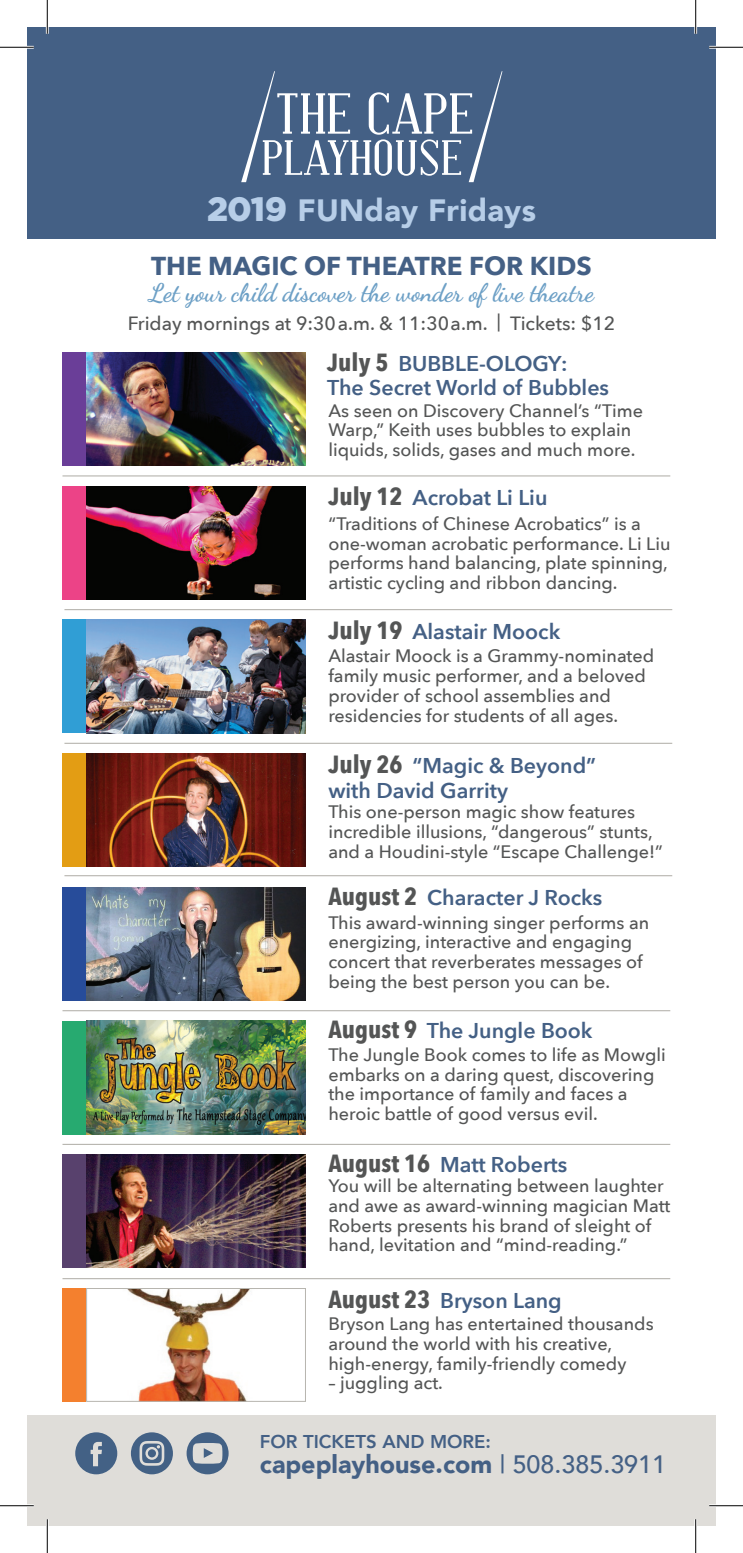
<style>
.page{position:relative;width:743px;height:1553px;background:#fff}
.page>*{position:absolute;margin:0;border:0;box-sizing:border-box;transform-origin:0 0}
.t1{font:900 30.82px "Avenir";letter-spacing:.01em;color:#b7cee8}
.t2{font:700 25.88px "Avenir Next";color:#446085}
.t3{font:900 24.97px "Avenir";color:#446085}
.t4{font:700 24.75px "Dancing Script";color:#6da0c6}
.t5{font:600 21.38px/23.6px "Avenir Next";color:#446085}
.t6{font:500 19.12px "Avenir Next";color:#545555}
.t7{font:800 18.45px "Avenir";color:#446085}
.t8{font:500 18px/19.8px "Avenir Next";color:#545555}
.s1{font-family:"Gotham";font-size:33.75px}
.s2{font-size:18px}
.s3{font-family:"Avenir Next Condensed";font-weight:700;font-size:24.75px;color:#545555}
.s4{font-weight:500}
</style>
<div class="page">
<div style="left:62px;top:352px;width:162px;height:114px;background:#6a3e98"></div>
<div style="left:62px;top:486px;width:162px;height:113px;background:#ec4387"></div>
<div style="left:62px;top:620px;width:162px;height:113px;background:#309ed5"></div>
<div style="left:62px;top:753px;width:162px;height:114px;background:#e39d14"></div>
<div style="left:62px;top:887px;width:162px;height:113px;background:#274c9a"></div>
<div style="left:62px;top:1021px;width:162px;height:113px;background:#27aa70"></div>
<div style="left:62px;top:1154px;width:162px;height:114px;background:#58416d"></div>
<div style="left:62px;top:1288px;width:162px;height:113px;background:#f4802e"></div>
<div style="left:27px;top:1415px;width:689px;height:111px;background:#dfddd9"></div>
<div style="left:27px;top:27px;width:689px;height:211px;background:#446085"></div>
<img style="left:86px;top:352px;width:219px;height:114px">
<img style="left:86px;top:486px;width:219px;height:113px">
<img style="left:86px;top:620px;width:220px;height:113px">
<img style="left:86px;top:753px;width:219px;height:114px">
<img style="left:86px;top:887px;width:219px;height:113px">
<img style="left:86px;top:1021px;width:220px;height:113px">
<img style="left:86px;top:1154px;width:220px;height:114px">
<img style="left:88px;top:1290px;width:162px;height:109px">
<div style="left:86px;top:1288px;width:220px;height:113px;border:1px solid #b7b5af"></div>
<hr style="left:62px;top:475px;width:608px;height:1px;background:#b7b5af">
<hr style="left:64px;top:609px;width:608px;height:1px;background:#b7b5af">
<hr style="left:64px;top:743px;width:608px;height:1px;background:#b7b5af">
<hr style="left:64px;top:875px;width:608px;height:1px;background:#b7b5af">
<hr style="left:62px;top:1010px;width:608px;height:1px;background:#b7b5af">
<hr style="left:62px;top:1143px;width:608px;height:2px;background:#b7b5af">
<hr style="left:62px;top:1278px;width:608px;height:1px;background:#b7b5af">
<svg style="left:241px;top:71px;width:261px;height:111px"></svg>
<svg style="left:75px;top:1432px;width:42px;height:42px"></svg>
<svg style="left:131px;top:1432px;width:42px;height:42px"></svg>
<svg style="left:186px;top:1432px;width:42px;height:42px"></svg>
<hr style="left:0;top:46px;width:34px;height:3px;background:#fff">
<hr style="left:709px;top:46px;width:33px;height:3px;background:#fff">
<hr style="left:0;top:1504px;width:34px;height:3px;background:#fff">
<hr style="left:709px;top:1504px;width:33px;height:3px;background:#fff">
<hr style="left:46px;top:0;width:3px;height:34px;background:#fff">
<hr style="left:46px;top:1519px;width:3px;height:33px;background:#fff">
<hr style="left:694px;top:0;width:3px;height:34px;background:#fff">
<hr style="left:694px;top:1519px;width:3px;height:33px;background:#fff">
<hr style="left:0;top:47px;width:34px;height:1px;background:#000">
<hr style="left:709px;top:47px;width:33px;height:1px;background:#000">
<hr style="left:0;top:1505px;width:34px;height:1px;background:#000">
<hr style="left:709px;top:1505px;width:33px;height:1px;background:#000">
<hr style="left:47px;top:0;width:1px;height:34px;background:#000">
<hr style="left:47px;top:1519px;width:1px;height:33px;background:#000">
<hr style="left:695px;top:0;width:1px;height:34px;background:#000">
<hr style="left:695px;top:1519px;width:1px;height:33px;background:#000">
<h1 class="t1" style="left:207px;top:183px;width:330px"><span class="s1">2019</span> FUNday Fridays</h1>
<h2 class="t2" style="left:151px;top:244px;width:442px">THE MAGIC OF THEATRE FOR KIDS</h2>
<p class="t6" style="left:128px;top:307px;width:489px">Friday mornings at 9:30 a.m. &amp; 11:30a.m. <span class="s2">|</span> Tickets: $12</p>
<h3 class="t4" style="left:149px;top:273px;width:446px">Let your child discover the wonder of live theatre</h3>
<p class="t5" style="left:327px;top:351px;width:283px"><span class="s3">July 5</span> BUBBLE-OLOGY:<br>The Secret World of Bubbles</p>
<p class="t8" style="left:328px;top:400px;width:316px">As seen on Discovery Channel’s “Time<br>Warp,” Keith uses bubbles to explain liquids, solids, gases and much more.</p>
<p class="t5" style="left:328px;top:485px;width:220px"><span class="s3">July 12</span> Acrobat Li Liu</p>
<p class="t8" style="left:328px;top:513px;width:343px">“Traditions of Chinese Acrobatics” is a one-woman acrobatic performance. Li Liu performs hand balancing, plate spinning, artistic cycling and ribbon dancing.</p>
<p class="t5" style="left:328px;top:619px;width:233px"><span class="s3">July 19</span> Alastair Moock</p>
<p class="t8" style="left:328px;top:645px;width:327px">Alastair Moock is a Grammy-nominated family music performer, and a beloved provider of school assemblies and residencies for students of all ages.</p>
<p class="t5" style="left:328px;top:752px;width:269px;line-height:24.8px"><span class="s3">July 26</span> “Magic &amp; Beyond” with David Garrity</p>
<p class="t8" style="left:328px;top:801px;width:336px">This one-person magic show features incredible illusions, “dangerous” stunts, and a Houdini-style “Escape Challenge!”</p>
<p class="t5" style="left:328px;top:885px;width:275px"><span class="s3">August 2</span> Character J Rocks</p>
<p class="t8" style="left:328px;top:912px;width:322px">This award-winning singer performs an energizing, interactive and engaging concert that reverberates messages of being the best person you can be.</p>
<p class="t5" style="left:328px;top:1018px;width:266px"><span class="s3">August 9</span> The Jungle Book</p>
<p class="t8" style="left:328px;top:1044px;width:339px">The Jungle Book comes to life as Mowgli embarks on a daring quest, discovering the importance of family and faces a heroic battle of good versus evil.</p>
<p class="t5" style="left:328px;top:1152px;width:240px"><span class="s3">August 16</span> Matt Roberts</p>
<p class="t8" style="left:328px;top:1175px;width:343px">You will be alternating between laughter and awe as award-winning magician Matt Roberts presents his brand of sleight of hand, levitation and “mind-reading.”</p>
<p class="t5" style="left:328px;top:1287px;width:235px"><span class="s3">August 23</span> Bryson Lang</p>
<p class="t8" style="left:328px;top:1313px;width:327px">Bryson Lang has entertained thousands around the world with his creative, high-energy, family-friendly comedy</p>
<p class="t8" style="left:328px;top:1372px;width:116px">– juggling act.</p>
<p class="t7" style="left:260px;top:1427px;width:232px">FOR TICKETS AND MORE:</p>
<h3 class="t3" style="left:260px;top:1442px;width:407px">capeplayhouse.com <span class="s4">| 508.385.3911</span></h3>
</div>
